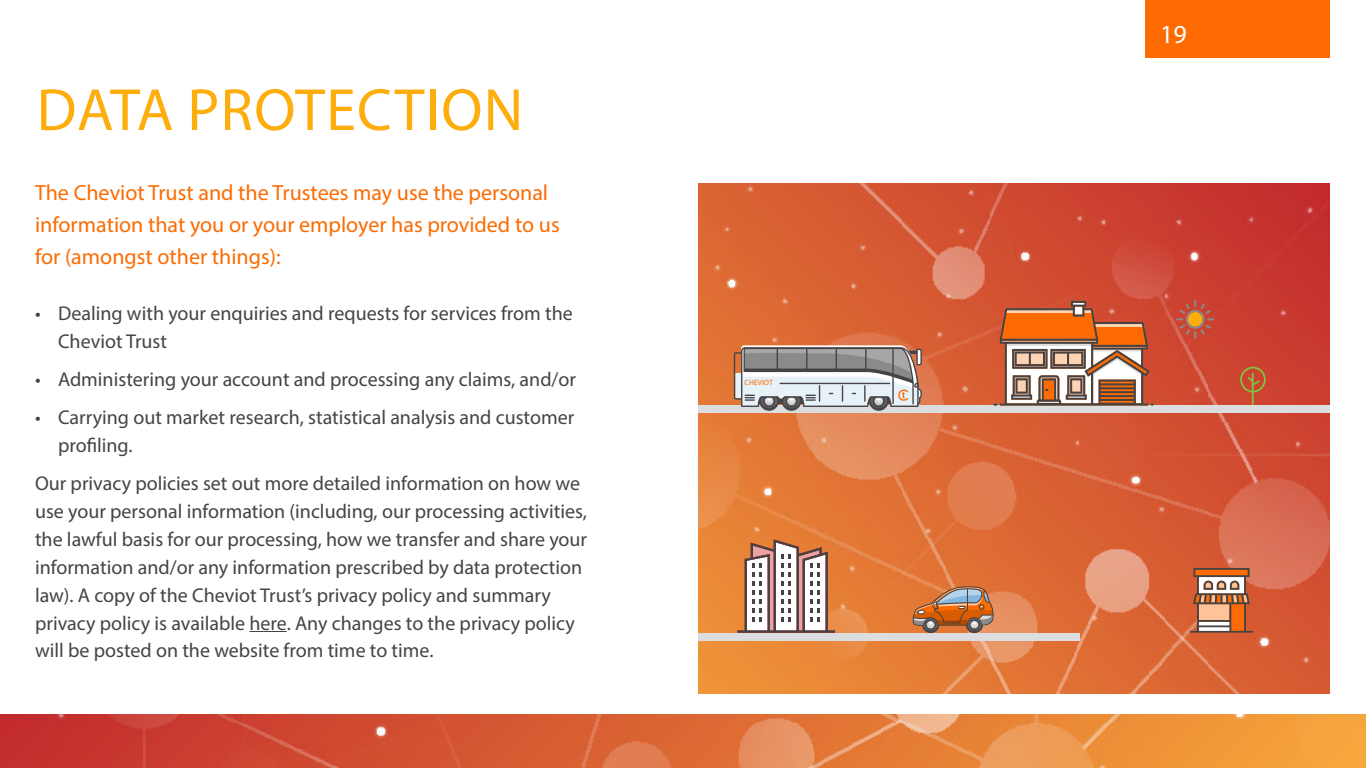
<style>
.page{position:relative;width:1366px;height:768px;background:#fff}
.page>*{position:absolute;margin:0;border:0;box-sizing:border-box;transform-origin:0 0}
.t1{font:60px "Myriad Pro";letter-spacing:.02em;color:#fdad0c}
.t2{font:26px "Myriad Pro";color:#fff}
.t3{font:22px/32px "Myriad Pro";color:#fd6b02}
.t4{font:20px/28px "Myriad Pro";color:#454346}
.t5{font:7.6px "Myriad Pro";color:#fd6b02}
</style>
<div class="page">
<hr style="left:249px;top:631px;width:38px;height:1px;background:#454346">
<img style="left:0;top:714px;width:1366px;height:54px">
<div style="left:1145px;top:0;width:185px;height:58px;background:#fd6b02"></div>
<img style="left:698px;top:183px;width:632px;height:511px">
<svg style="left:1176px;top:300px;width:39px;height:39px"></svg>
<div style="left:698px;top:633px;width:382px;height:8px;background:#dbddde"></div>
<div style="left:698px;top:405px;width:632px;height:8px;background:#dbddde"></div>
<hr style="left:1252px;top:373px;width:2px;height:32px;background:#7ac943">
<svg style="left:1240px;top:367px;width:26px;height:25px"></svg>
<svg style="left:734px;top:345px;width:188px;height:66px"></svg>
<svg style="left:994px;top:301px;width:160px;height:105px"></svg>
<svg style="left:913px;top:586px;width:81px;height:47px"></svg>
<svg style="left:737px;top:539px;width:98px;height:94px"></svg>
<svg style="left:1190px;top:568px;width:63px;height:65px"></svg>
<h1 class="t1" style="left:37px;top:73px;width:488px">DATA PROTECTION</h1>
<p class="t3" style="left:35px;top:176px;width:526px">The Cheviot Trust and the Trustees may use the personal information that you or your employer has provided to us for (amongst other things):</p>
<p class="t4" style="left:58px;top:298px;width:516px;text-indent:-23px">• Dealing with your enquiries and requests for services from the<br>Cheviot Trust</p>
<p class="t4" style="left:35px;top:364px;width:543px">• Administering your account and processing any claims, and/or</p>
<p class="t4" style="left:58px;top:402px;width:518px;text-indent:-23px">• Carrying out market research, statistical analysis and customer profiling.</p>
<p class="t4" style="left:35px;top:468px;width:554px">Our privacy policies set out more detailed information on how we use your personal information (including, our processing activities, the lawful basis for our processing, how we transfer and share your information and/or any information prescribed by data protection law). A copy of the Cheviot Trust’s privacy policy and summary privacy policy is available here. Any changes to the privacy policy will be posted on the website from time to time.</p>
<p class="t5" style="left:745px;top:378px;width:30px">CHEVIOT</p>
<h2 class="t2" style="left:1160px;top:18px;width:28px">19</h2>
</div>
